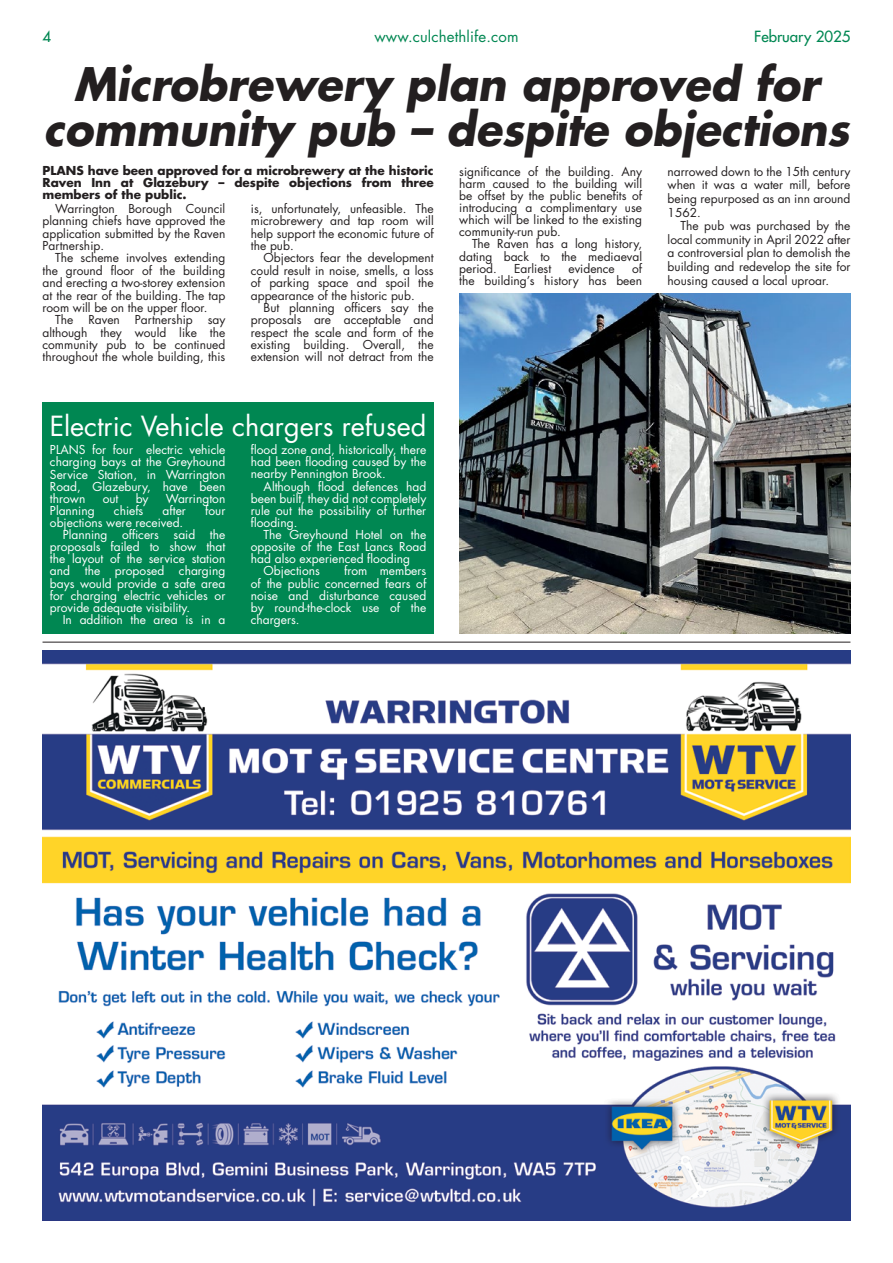
<style>
.page{position:relative;width:893px;height:1263px;background:#fff}
.page>*{position:absolute;margin:0;border:0;box-sizing:border-box;transform-origin:0 0}
.t1{font:italic 700 45px/45px "Futura Std";color:#231f20;text-align:center;scale:.96 1}
.t2{font:27px "Futura Std";color:#fff}
.t3{font:15px "Futura Std";letter-spacing:.01em;color:#008752}
.t4{font:500 15px "Futura Std";color:#008752}
.t5{font:12px/12.3px "Futura Std";color:#231f20;text-align:justify}
.t6{font:12px/12.1px "Futura Std";color:#fff;text-align:justify}
.t7{font:700 12px/12px "Futura Std";color:#231f20;text-align:justify}
</style>
<div class="page">
<div style="left:43px;top:402px;width:391px;height:232px;background:#008752"></div>
<img style="left:43px;top:651px;width:807px;height:569px">
<hr style="left:43px;top:642px;width:807px;height:1px;background:#231f20">
<img style="left:459px;top:293px;width:391px;height:341px">
<p class="t4" style="left:43px;top:27px;width:10px">4</p>
<p class="t3" style="left:374px;top:27px;width:146px">www.culchethlife.com</p>
<p class="t4" style="left:754px;top:27px;width:98px">February 2025</p>
<h1 class="t1" style="left:44px;top:62px;width:841px">Microbrewery plan approved for community pub – despite objections</h1>
<p class="t7" style="left:43px;top:164px;width:393px">PLANS have been approved for a microbrewery at the historic Raven Inn at Glazebury – despite objections from three members of the public.</p>
<p class="t5" style="left:43px;top:203px;width:184px;text-indent:13px">Warrington Borough Council planning chiefs have approved the application submitted by the Raven Partnership.</p>
<p class="t5" style="left:43px;top:252px;width:184px;text-indent:13px">The scheme involves extending the ground floor of the building and erecting a two-storey extension at the rear of the building. The tap room will be on the upper floor.</p>
<p class="t5" style="left:43px;top:314px;width:184px;text-indent:13px">The Raven Partnership say although they would like the community pub to be continued throughout the whole building, this</p>
<p class="t5" style="left:459px;top:165px;width:184px">significance of the building. Any harm caused to the building will be offset by the public benefits of introducing a complimentary use which will be linked to the existing community-run pub.</p>
<p class="t5" style="left:459px;top:238px;width:184px;text-indent:13px">The Raven has a long history, dating back to the mediaeval period.</p>
<p class="t5" style="left:668px;top:164px;width:184px;line-height:13.6px">narrowed down to the 15th century when it was a water mill, before being repurposed as an inn around 1562.</p>
<p class="t5" style="left:668px;top:219px;width:184px;line-height:13.6px;text-indent:13px">The pub was purchased by the local community in April 2022 after a controversial plan to demolish the building and redevelop the site for housing caused a local uproar.</p>
<p class="t5" style="left:251px;top:202px;width:184px">is, unfortunately, unfeasible. The microbrewery and tap room will help support the economic future of the pub.</p>
<p class="t5" style="left:251px;top:252px;width:184px;text-indent:13px">Objectors fear the development could result in noise, smells, a loss of parking space and spoil the appearance of the historic pub.</p>
<p class="t5" style="left:251px;top:301px;width:184px;text-indent:13px">But planning officers say the proposals are acceptable and respect the scale and form of the existing building. Overall, the extension will not detract from the</p>
<p class="t5" style="left:459px;top:262px;width:184px;text-align:right">of<br>the building’s history has been</p>
<p class="t5" style="left:514px;top:262px;width:39px">Earliest</p>
<p class="t5" style="left:568px;top:262px;width:48px">evidence</p>
<h2 class="t2" style="left:50px;top:409px;width:378px">Electric Vehicle chargers refused</h2>
<p class="t6" style="left:251px;top:444px;width:177px">flood zone and, historically, there had been flooding caused by the nearby Pennington Brook.</p>
<p class="t6" style="left:251px;top:480px;width:177px;text-indent:13px">Although flood defences had been built, they did not completely rule out the possibility of further flooding.</p>
<p class="t6" style="left:264px;top:529px;width:164px">The Greyhound Hotel on the</p>
<p class="t6" style="left:251px;top:541px;width:177px">opposite of the East Lancs Road</p>
<p class="t6" style="left:251px;top:553px;width:161px">had also experienced flooding</p>
<p class="t6" style="left:264px;top:565px;width:58px">Objections</p>
<p class="t6" style="left:50px;top:444px;width:177px">PLANS for four electric vehicle charging bays at the Greyhound Service Station, in Warrington Road, Glazebury, have been thrown</p>
<p class="t6" style="left:103px;top:492px;width:17px">out</p>
<p class="t6" style="left:136px;top:492px;width:14px">by</p>
<p class="t6" style="left:166px;top:492px;width:61px">Warrington</p>
<p class="t6" style="left:50px;top:504px;width:46px">Planning</p>
<p class="t6" style="left:114px;top:504px;width:31px">chiefs</p>
<p class="t6" style="left:163px;top:504px;width:25px">after</p>
<p class="t6" style="left:205px;top:504px;width:22px">four</p>
<p class="t6" style="left:50px;top:517px;width:135px">objections were received.</p>
<p class="t6" style="left:63px;top:529px;width:164px">Planning officers said the</p>
<p class="t6" style="left:50px;top:541px;width:177px">proposals failed to show that</p>
<p class="t6" style="left:50px;top:553px;width:177px">the layout of the service station</p>
<p class="t6" style="left:50px;top:565px;width:177px">and the proposed charging</p>
<p class="t6" style="left:50px;top:577px;width:177px">bays would provide a safe area</p>
<p class="t6" style="left:50px;top:589px;width:177px">for charging electric vehicles or</p>
<p class="t6" style="left:50px;top:601px;width:142px">provide adequate visibility.</p>
<p class="t6" style="left:63px;top:614px;width:164px">In addition the area is in a</p>
<p class="t6" style="left:251px;top:565px;width:177px;text-indent:93px">from members of the public concerned fears of noise and disturbance caused by round-the-clock use of the chargers.</p>
</div>
